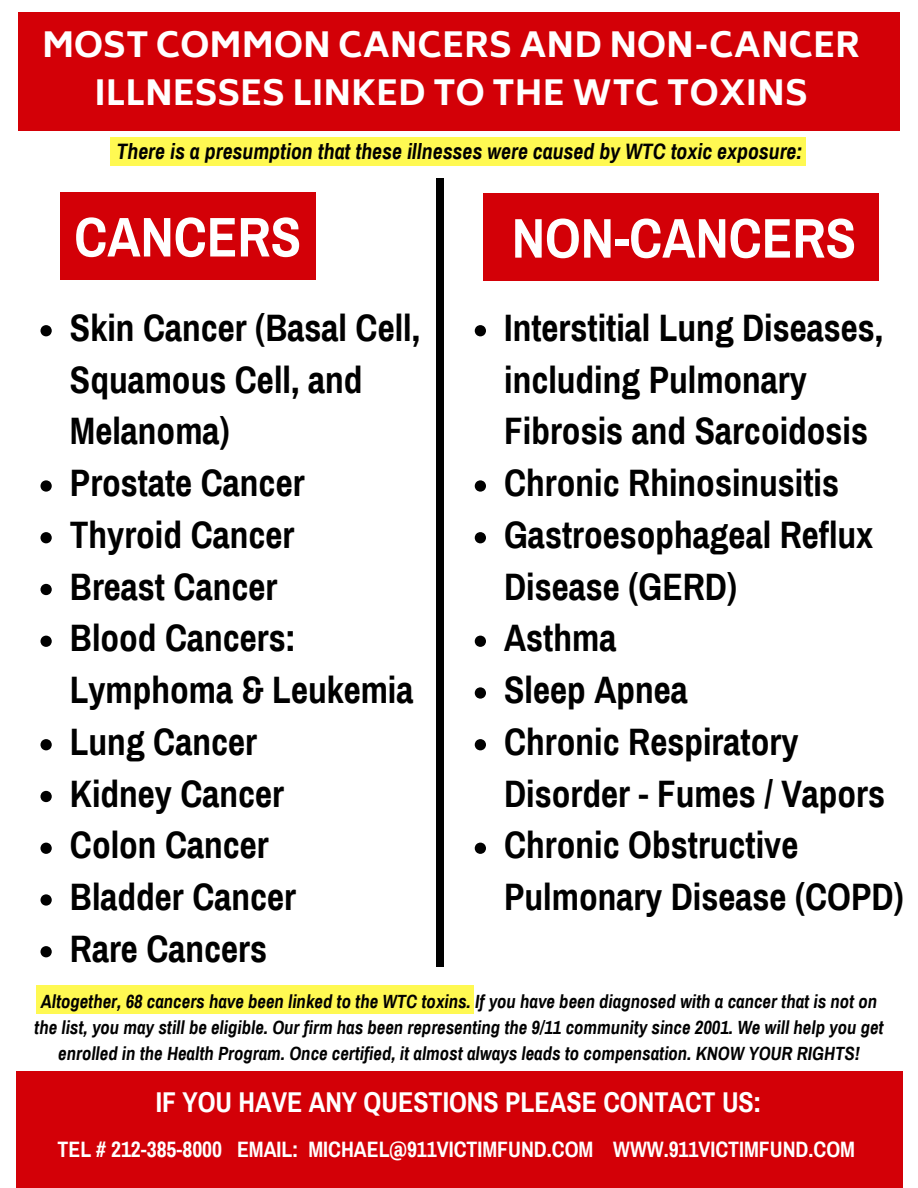
<style>
.page{position:relative;width:918px;height:1188px;background:#fff}
.page>*{position:absolute;margin:0;border:0;box-sizing:border-box;transform-origin:0 0}
.t1{font:700 55.95px "Archivo Narrow";color:#fff}
.t2{font:700 37.35px/51.8px "Archivo Narrow";color:#000}
.t3{font:800 34.2px/47.2px "Biryani";color:#fff;text-align:center}
.t4{font:700 28.05px "Archivo Narrow";color:#fff}
.t5{font:700 21.75px "Archivo Narrow";color:#fff}
.t6{font:italic 700 21.75px "Archivo Narrow";color:#000}
.t7{font:italic 700 18.75px/25.8px "Archivo Narrow";color:#000;text-align:center}
</style>
<div class="page">
<div style="left:18px;top:12px;width:882px;height:118px;background:#d30007"></div>
<div style="left:61px;top:192px;width:255px;height:88px;background:#d30007"></div>
<svg style="left:40px;top:325px;width:12px;height:11px"></svg>
<svg style="left:40px;top:480px;width:12px;height:12px"></svg>
<svg style="left:40px;top:532px;width:12px;height:11px"></svg>
<svg style="left:40px;top:584px;width:12px;height:11px"></svg>
<svg style="left:40px;top:636px;width:12px;height:11px"></svg>
<svg style="left:40px;top:739px;width:12px;height:11px"></svg>
<svg style="left:40px;top:791px;width:12px;height:11px"></svg>
<svg style="left:40px;top:843px;width:12px;height:11px"></svg>
<svg style="left:40px;top:894px;width:12px;height:12px"></svg>
<svg style="left:40px;top:946px;width:12px;height:11px"></svg>
<div style="left:16px;top:1071px;width:886px;height:117px;background:#d30007"></div>
<div style="left:483px;top:194px;width:396px;height:87px;background:#d30007"></div>
<div style="left:36px;top:986px;width:438px;height:28px;background:#fff952"></div>
<svg style="left:475px;top:325px;width:11px;height:11px"></svg>
<svg style="left:475px;top:480px;width:11px;height:12px"></svg>
<svg style="left:475px;top:532px;width:11px;height:11px"></svg>
<svg style="left:475px;top:636px;width:11px;height:11px"></svg>
<svg style="left:475px;top:687px;width:11px;height:12px"></svg>
<svg style="left:475px;top:739px;width:11px;height:11px"></svg>
<svg style="left:475px;top:843px;width:11px;height:11px"></svg>
<div style="left:436px;top:178px;width:8px;height:46px;background:#000"></div>
<div style="left:436px;top:921px;width:8px;height:46px;background:#000"></div>
<div style="left:436px;top:223px;width:8px;height:317px;background:#000"></div>
<div style="left:436px;top:539px;width:8px;height:317px;background:#000"></div>
<div style="left:436px;top:855px;width:8px;height:68px;background:#000"></div>
<div style="left:110px;top:137px;width:695px;height:28px;background:#fff952"></div>
<p class="t3" style="left:42px;top:22px;width:820px">MOST COMMON CANCERS AND NON-CANCER<br>ILLNESSES LINKED TO THE WTC TOXINS</p>
<p class="t6" style="left:117px;top:140px;width:687px">There is a presumption that these illnesses were caused by WTC toxic exposure:</p>
<h1 class="t1" style="left:74px;top:207px;width:229px">CANCERS</h1>
<p class="t2" style="left:70px;top:303px;width:352px">Skin Cancer (Basal Cell,<br>Squamous Cell, and<br>Melanoma)<br>Prostate Cancer<br>Thyroid Cancer<br>Breast Cancer<br>Blood Cancers:<br>Lymphoma &amp; Leukemia<br>Lung Cancer<br>Kidney Cancer<br>Colon Cancer<br>Bladder Cancer<br>Rare Cancers</p>
<h1 class="t1" style="left:512px;top:209px;width:346px">NON-CANCERS</h1>
<p class="t2" style="left:504px;top:303px;width:401px">Interstitial Lung Diseases, including Pulmonary<br>Fibrosis and Sarcoidosis<br>Chronic Rhinosinusitis<br>Gastroesophageal Reflux<br>Disease (GERD)<br>Asthma<br>Sleep Apnea<br>Chronic Respiratory<br>Disorder - Fumes / Vapors<br>Chronic Obstructive<br>Pulmonary Disease (COPD)</p>
<p class="t7" style="left:34px;top:989px;width:851px">Altogether, 68 cancers have been linked to the WTC toxins. If you have been diagnosed with a cancer that is not on the list, you may still be eligible. Our firm has been representing the 9/11 community since 2001. We will help you get enrolled in the Health Program. Once certified, it almost always leads to compensation. KNOW YOUR RIGHTS!</p>
<p class="t4" style="left:156px;top:1087px;width:607px">IF YOU HAVE ANY QUESTIONS PLEASE CONTACT US:</p>
<p class="t5" style="left:58px;top:1137px;width:799px">TEL # 212-385-8000 EMAIL: MICHAEL@911VICTIMFUND.COM WWW.911VICTIMFUND.COM</p>
</div>
